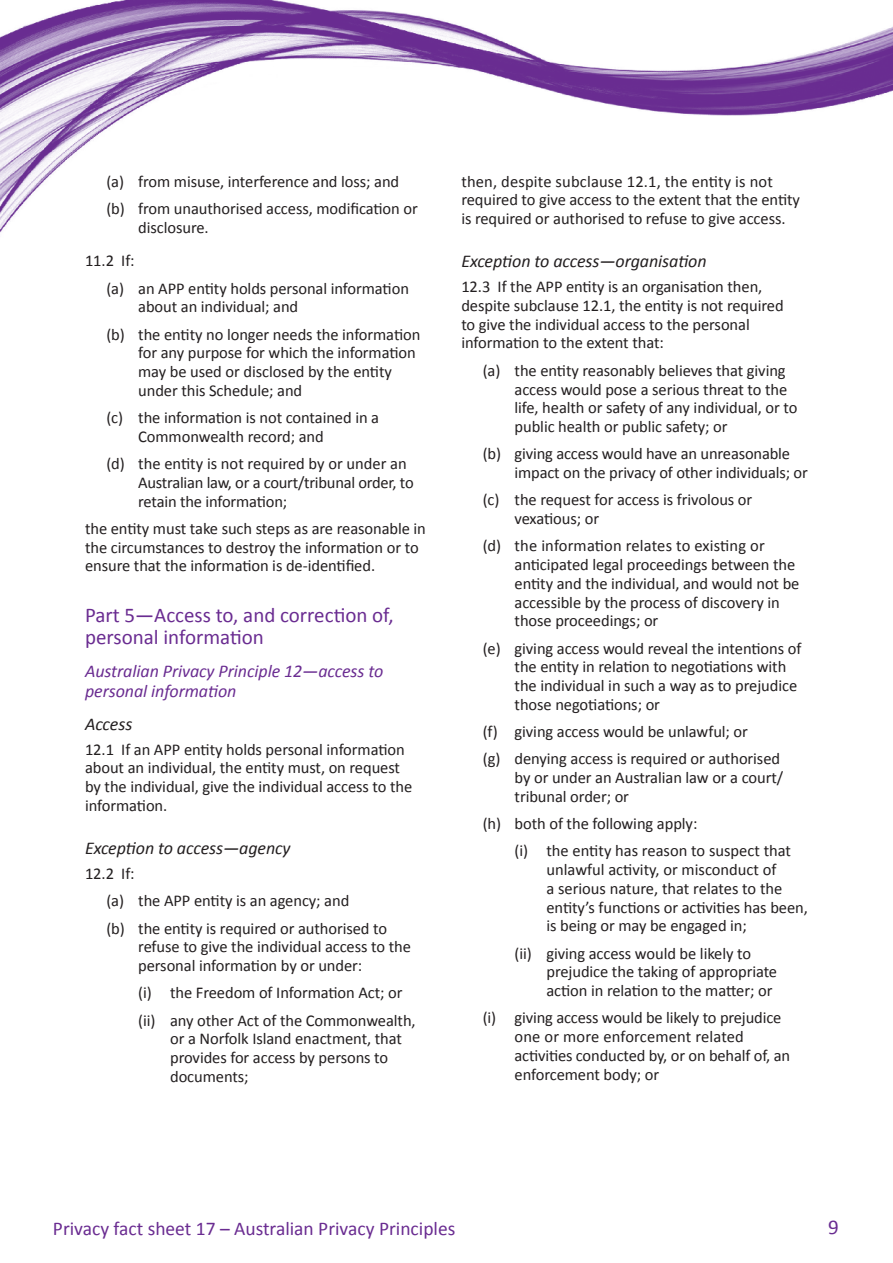
<style>
.page{position:relative;width:893px;height:1263px;background:#fff}
.page>*{position:absolute;margin:0;border:0;box-sizing:border-box;transform-origin:0 0}
.Heading_2{font:21px/22.5px "Calibri";color:#6a2c91}
.t1{font:21px "Calibri";color:#692c91}
.t2{font:19.5px "Calibri";color:#6a2c91}
.Heading_4{font:italic 18px "Calibri";letter-spacing:-.005em;color:#231f20}
.Heading_3{font:italic 18px/20.2px "Calibri";letter-spacing:-.005em;color:#6a2c91}
.Body_text{font:16.5px/18.8px "Calibri";letter-spacing:-.005em;color:#231f20}
</style>
<div class="page">
<img style="left:0;top:0;width:893px;height:233px">
<p class="Body_text" style="left:106px;top:172px;width:294px">(a) from misuse, interference and loss; and</p>
<p class="Body_text" style="left:138px;top:199px;width:281px;text-indent:-32px">(b) from unauthorised access, modification or disclosure.</p>
<p class="Body_text" style="left:85px;top:252px;width:51px">11.2 If:</p>
<p class="Body_text" style="left:138px;top:279px;width:272px;text-indent:-32px">(a) an APP entity holds personal information about an individual; and</p>
<p class="Body_text" style="left:138px;top:325px;width:284px;text-indent:-32px">(b) the entity no longer needs the information for any purpose for which the information may be used or disclosed by the entity under this Schedule; and</p>
<p class="Body_text" style="left:138px;top:408px;width:242px;text-indent:-32px">(c) the information is not contained in a<br>Commonwealth record; and</p>
<p class="Body_text" style="left:138px;top:454px;width:277px;text-indent:-32px">(d) the entity is not required by or under an<br>Australian law, or a court/tribunal order, to retain the information;</p>
<p class="Body_text" style="left:85px;top:519px;width:342px">the entity must take such steps as are reasonable in the circumstances to destroy the information or to ensure that the information is de-identified.</p>
<h2 class="Heading_2" style="left:85px;top:603px;width:310px">Part 5—Access to, and correction of, personal information</h2>
<h3 class="Heading_3" style="left:85px;top:660px;width:300px">Australian Privacy Principle 12—access to personal information</h3>
<p class="Heading_4" style="left:85px;top:711px;width:49px">Access</p>
<p class="Body_text" style="left:85px;top:740px;width:329px">12.1 If an APP entity holds personal information about an individual, the entity must, on request by the individual, give the individual access to the information.</p>
<p class="Heading_4" style="left:85px;top:836px;width:207px">Exception to access—agency</p>
<p class="Body_text" style="left:85px;top:864px;width:51px">12.2 If:</p>
<p class="Body_text" style="left:106px;top:891px;width:245px">(a) the APP entity is an agency; and</p>
<p class="Body_text" style="left:138px;top:919px;width:274px;text-indent:-32px">(b) the entity is required or authorised to refuse to give the individual access to the personal information by or under:</p>
<p class="Body_text" style="left:138px;top:983px;width:266px">(i) the Freedom of Information Act; or</p>
<p class="Body_text" style="left:170px;top:1011px;width:247px;text-indent:-32px">(ii) any other Act of the Commonwealth, or a Norfolk Island enactment, that provides for access by persons to documents;</p>
<p class="Body_text" style="left:461px;top:172px;width:340px">then, despite subclause 12.1, the entity is not required to give access to the extent that the entity is required or authorised to refuse to give access.</p>
<p class="Heading_4" style="left:461px;top:249px;width:247px">Exception to access—organisation</p>
<p class="Body_text" style="left:461px;top:277px;width:324px">12.3 If the APP entity is an organisation then, despite subclause 12.1, the entity is not required to give the individual access to the personal information to the extent that:</p>
<p class="Body_text" style="left:515px;top:361px;width:284px;text-indent:-32px">(a) the entity reasonably believes that giving access would pose a serious threat to the life, health or safety of any individual, or to public health or public safety; or</p>
<p class="Body_text" style="left:515px;top:444px;width:295px;text-indent:-32px">(b) giving access would have an unreasonable impact on the privacy of other individuals; or</p>
<p class="Body_text" style="left:515px;top:490px;width:239px;text-indent:-32px">(c) the request for access is frivolous or vexatious; or</p>
<p class="Body_text" style="left:515px;top:536px;width:286px;text-indent:-32px">(d) the information relates to existing or anticipated legal proceedings between the entity and the individual, and would not be accessible by the process of discovery in those proceedings; or</p>
<p class="Body_text" style="left:515px;top:639px;width:288px;text-indent:-32px">(e) giving access would reveal the intentions of the entity in relation to negotiations with the individual in such a way as to prejudice those negotiations; or</p>
<p class="Body_text" style="left:483px;top:722px;width:267px">(f) giving access would be unlawful; or</p>
<p class="Body_text" style="left:515px;top:749px;width:270px;text-indent:-32px">(g) denying access is required or authorised by or under an Australian law or a court/ tribunal order; or</p>
<p class="Body_text" style="left:483px;top:814px;width:216px">(h) both of the following apply:</p>
<p class="Body_text" style="left:546px;top:841px;width:263px;text-indent:-32px">(i) the entity has reason to suspect that unlawful activity, or misconduct of<br>a serious nature, that relates to the entity’s functions or activities has been, is being or may be engaged in;</p>
<p class="Body_text" style="left:546px;top:944px;width:232px;text-indent:-32px">(ii) giving access would be likely to prejudice the taking of appropriate action in relation to the matter; or</p>
<p class="Body_text" style="left:515px;top:1008px;width:277px;text-indent:-32px">(i) giving access would be likely to prejudice one or more enforcement related activities conducted by, or on behalf of, an enforcement body; or</p>
<p class="t2" style="left:53px;top:1216px;width:404px">Privacy fact sheet 17 – Australian Privacy Principles</p>
<p class="t1" style="left:828px;top:1214px;width:12px">9</p>
</div>
